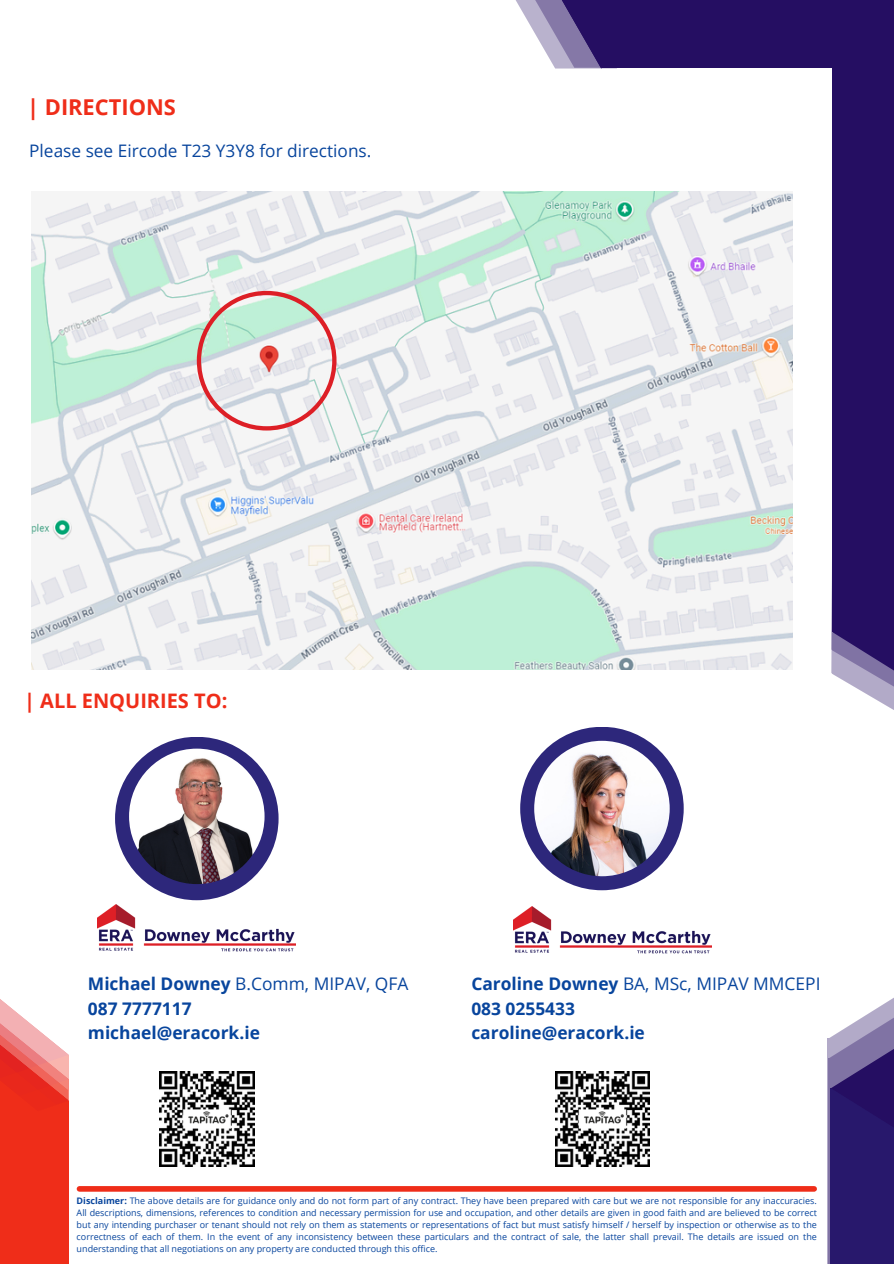
<style>
.page{position:relative;width:894px;height:1264px;background:#fff}
.page>*{position:absolute;margin:0;border:0;box-sizing:border-box;transform-origin:0 0}
.t1{font:700 21.9px "Open Sans";color:#ef2d19}
.t2{font:700 19.95px "Open Sans";color:#ef2d19}
.t3{font:700 17.4px/24.3px "Open Sans";color:#08459d}
.t4{font:17.25px "Open Sans";color:#08459d}
.t5{font:9px/12px "Open Sans";color:#08459d;text-align:justify}
.s1{font-weight:400}
.s2{font-weight:700}
</style>
<div class="page">
<svg style="left:515px;top:0;width:13px;height:21px"></svg>
<svg style="left:528px;top:0;width:27px;height:68px;fill:#b9b2cd"></svg>
<div style="left:602px;top:0;width:291px;height:68px;background:#250e62"></div>
<svg style="left:831px;top:574px;width:62px;height:136px"></svg>
<div style="left:832px;top:0;width:61px;height:631px;background:#250e62"></div>
<svg style="left:832px;top:631px;width:61px;height:60px;background:#7a6c9f"></svg>
<svg style="left:555px;top:0;width:62px;height:69px"></svg>
<div style="left:826px;top:1038px;width:67px;height:225px;background:#b2aac8"></div>
<div style="left:828px;top:1058px;width:65px;height:205px;background:#28186c"></div>
<svg style="left:828px;top:998px;width:65px;height:142px"></svg>
<svg style="left:79px;top:1186px;width:735px;height:5px;background:#ef301c"></svg>
<svg style="left:0;top:999px;width:69px;height:263px;background:#f05446"></svg>
<img style="left:32px;top:191px;width:760px;height:478px">
<svg style="left:197px;top:291px;width:139px;height:139px"></svg>
<img style="left:98px;top:904px;width:198px;height:47px">
<div style="left:115px;top:736px;width:163px;height:164px;background:#2d277b;border-radius:50%"></div>
<img style="left:129px;top:748px;width:135px;height:136px;border-radius:50%">
<img style="left:160px;top:1071px;width:94px;height:95px">
<div style="left:520px;top:726px;width:163px;height:164px;background:#2d277b;border-radius:50%"></div>
<img style="left:534px;top:740px;width:135px;height:136px;border-radius:50%">
<img style="left:555px;top:1071px;width:94px;height:95px">
<img style="left:513px;top:906px;width:198px;height:47px">
<p class="t1" style="left:27px;top:91px;width:150px">| DIRECTIONS</p>
<p class="t4" style="left:29px;top:138px;width:343px">Please see Eircode T23 Y3Y8 for directions.</p>
<p class="t2" style="left:24px;top:687px;width:205px">| ALL ENQUIRIES TO:</p>
<p class="t3" style="left:88px;top:971px;width:322px">Michael Downey <span class="s1">B.Comm, MIPAV, QFA<br></span>087 7777117<br>michael@eracork.ie</p>
<p class="t3" style="left:471px;top:971px;width:350px">Caroline Downey <span class="s1">BA, MSc, MIPAV MMCEPI<br></span>083 0255433<br>caroline@eracork.ie</p>
<p class="t5" style="left:77px;top:1194px;width:741px"><span class="s2">Disclaimer:</span> The above details are for guidance only and do not form part of any contract. They have been prepared with care but we are not responsible for any inaccuracies.<br>All descriptions, dimensions, references to condition and necessary permission for use and occupation, and other details are given in good faith and are believed to be correct but any intending purchaser or tenant should not rely on them as statements or representations of fact but must satisfy himself / herself by inspection or otherwise as to the correctness of each of them. In the event of any inconsistency between these particulars and the contract of sale, the latter shall prevail. The details are issued on the understanding that all negotiations on any property are conducted through this office.</p>
</div>
